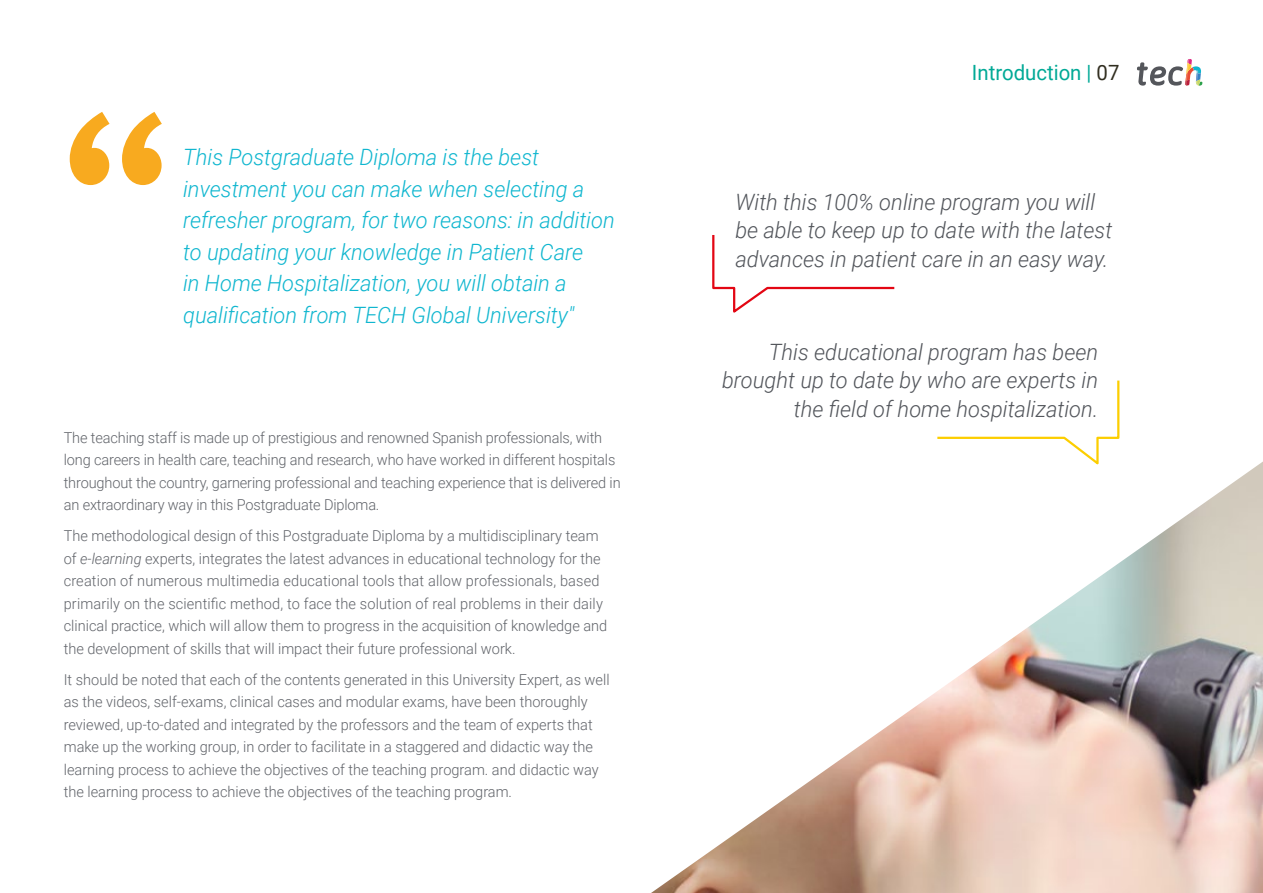
<style>
.page{position:relative;width:1263px;height:893px;background:#fff}
.page>*{position:absolute;margin:0;border:0;box-sizing:border-box;transform-origin:0 0}
.t1{font:italic 300 22.5px/31.5px "Roboto";color:#0fb6cf}
.t2{font:italic 300 22.5px/28.5px "Roboto";color:#52555b;text-align:right}
.t3{font:21px "Roboto";color:#00a996}
.t4{font:300 15px/22.5px "Roboto";color:#61646a}
.s1{font-style:italic}
.s2{color:#312e20}
</style>
<div class="page">
<svg style="left:70px;top:112px;width:92px;height:73px"></svg>
<svg style="left:937px;top:380px;width:183px;height:81px"></svg>
<svg style="left:712px;top:235px;width:183px;height:78px"></svg>
<img style="left:651px;top:461px;width:612px;height:432px">
<svg style="left:1137px;top:59px;width:65px;height:27px"></svg>
<p class="t1" style="left:183px;top:140px;width:433px">This Postgraduate Diploma is the best investment you can make when selecting a refresher program, for two reasons: in addition to updating your knowledge in Patient Care<br>in Home Hospitalization, you will obtain a qualification from TECH Global University"</p>
<p class="t4" style="left:64px;top:426px;width:558px">The teaching staff is made up of prestigious and renowned Spanish professionals, with long careers in health care, teaching and research, who have worked in different hospitals throughout the country, garnering professional and teaching experience that is delivered in an extraordinary way in this Postgraduate Diploma.</p>
<p class="t4" style="left:64px;top:524px;width:545px">The methodological design of this Postgraduate Diploma by a multidisciplinary team of <span class="s1">e-learning</span> experts, integrates the latest advances in educational technology for the creation of numerous multimedia educational tools that allow professionals, based primarily on the scientific method, to face the solution of real problems in their daily clinical practice, which will allow them to progress in the acquisition of knowledge and the development of skills that will impact their future professional work.</p>
<p class="t4" style="left:64px;top:668px;width:547px">It should be noted that each of the contents generated in this University Expert, as well as the videos, self-exams, clinical cases and modular exams, have been thoroughly reviewed, up-to-dated and integrated by the professors and the team of experts that make up the working group, in order to facilitate in a staggered and didactic way the learning process to achieve the objectives of the teaching program. and didactic way the learning process to achieve the objectives of the teaching program.</p>
<h2 class="t3" style="left:972px;top:57px;width:149px">Introduction | <span class="s2">07</span></h2>
<h1 class="t2" style="left:735px;top:187px;width:378px;text-align:left">With this 100% online program you will be able to keep up to date with the latest advances in patient care in an easy way.</h1>
<h1 class="t2" style="left:722px;top:337px;width:378px">This educational program has been brought up to date by who are experts in the field of home hospitalization.</h1>
</div>
